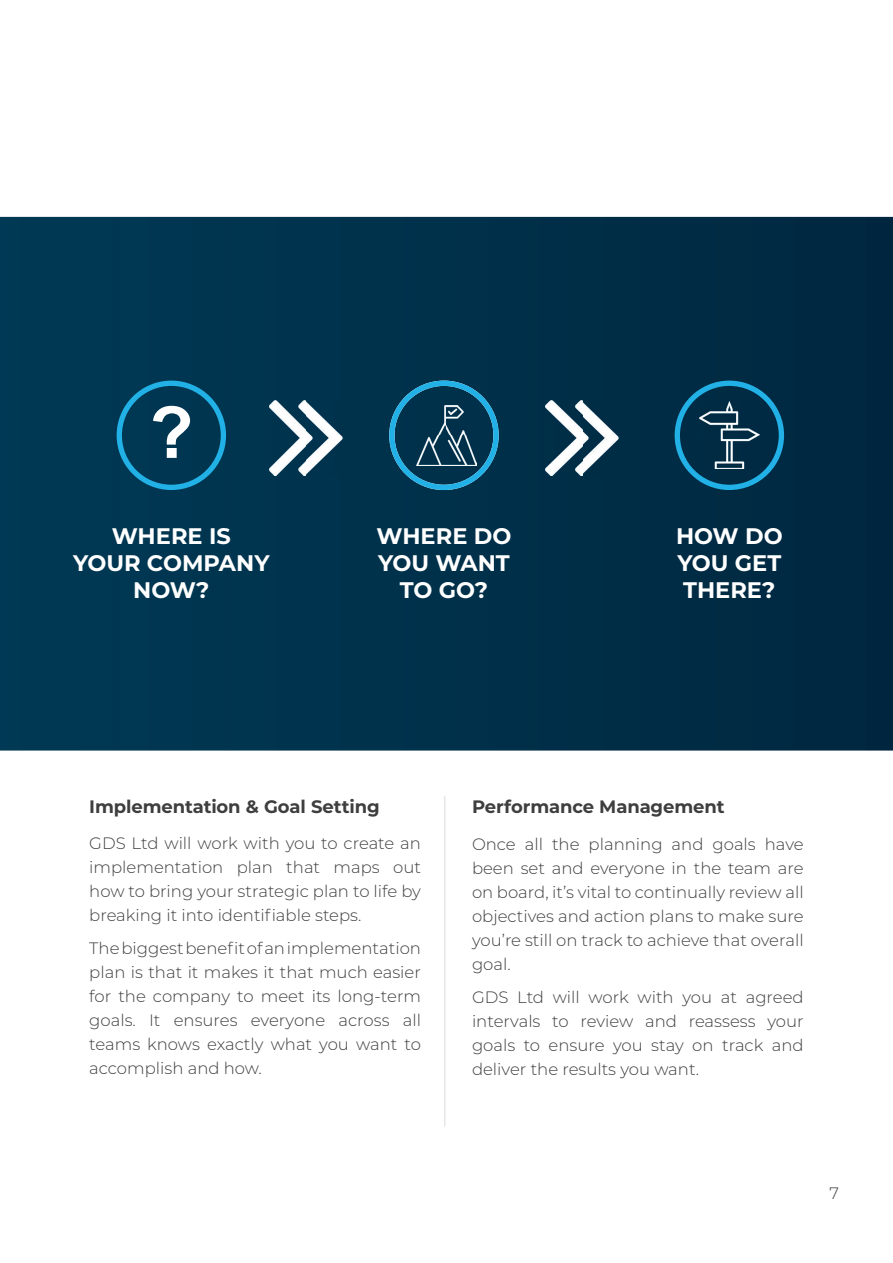
<style>
.page{position:relative;width:893px;height:1263px;background:#fff}
.page>*{position:absolute;margin:0;border:0;box-sizing:border-box;transform-origin:0 0}
.t1{font:700 72px "Arial";color:#fff}
.t2{font:700 22.5px/27px "Montserrat";color:#fff;text-align:center}
.t3{font:700 18px "Montserrat";letter-spacing:-.005em;color:#3e3e3f}
.t4{font:300 16.5px/24px "Montserrat";color:#3e3e3f;text-align:justify}
</style>
<div class="page">
<svg style="left:0;top:217px;width:893px;height:533px;background:#00304a"></svg>
<div style="left:117px;top:381px;width:109px;height:109px;border:5px solid #21b1e6;border-radius:50%"></div>
<svg style="left:389px;top:381px;width:110px;height:109px;background:#0b4f6e"></svg>
<div style="left:675px;top:381px;width:109px;height:109px;border:5px solid #21b1e6;border-radius:50%"></div>
<hr style="left:444px;top:796px;width:1px;height:331px;background:#e6e7e9">
<img style="left:270px;top:400px;width:72px;height:75px">
<img style="left:546px;top:400px;width:72px;height:75px">
<img style="left:417px;top:405px;width:59px;height:60px">
<img style="left:699px;top:402px;width:60px;height:67px">
<h1 class="t1" style="left:149px;top:385px;width:45px">?</h1>
<h2 class="t2" style="left:73px;top:521px;width:198px">WHERE IS<br>YOUR COMPANY<br>NOW?</h2>
<h2 class="t2" style="left:376px;top:521px;width:136px">WHERE DO<br>YOU WANT<br>TO GO?</h2>
<h2 class="t2" style="left:676px;top:521px;width:108px;text-align:justify">HOW DO YOU GET THERE?</h2>
<p class="t3" style="left:89px;top:794px;width:292px">Implementation &amp; Goal Setting</p>
<p class="t3" style="left:472px;top:794px;width:254px">Performance Management</p>
<p class="t4" style="left:89px;top:831px;width:333px">GDS Ltd will work with you to create an implementation plan that maps out how to bring your strategic plan to life by breaking it into identifiable steps.</p>
<p class="t4" style="left:89px;top:935px;width:333px">The biggest benefit of an implementation plan is that it makes it that much easier for the company to meet its long-term goals. It ensures everyone across all teams knows exactly what you want to accomplish and how.</p>
<p class="t4" style="left:472px;top:832px;width:333px">Once all the planning and goals have been set and everyone in the team are on board, it’s vital to continually review all objectives and action plans to make sure you’re still on track to achieve that overall goal.</p>
<p class="t4" style="left:472px;top:984px;width:333px">GDS Ltd will work with you at agreed intervals to review and reassess your goals to ensure you stay on track and deliver the results you want.</p>
<p class="t4" style="left:829px;top:1181px;width:11px">7</p>
</div>
